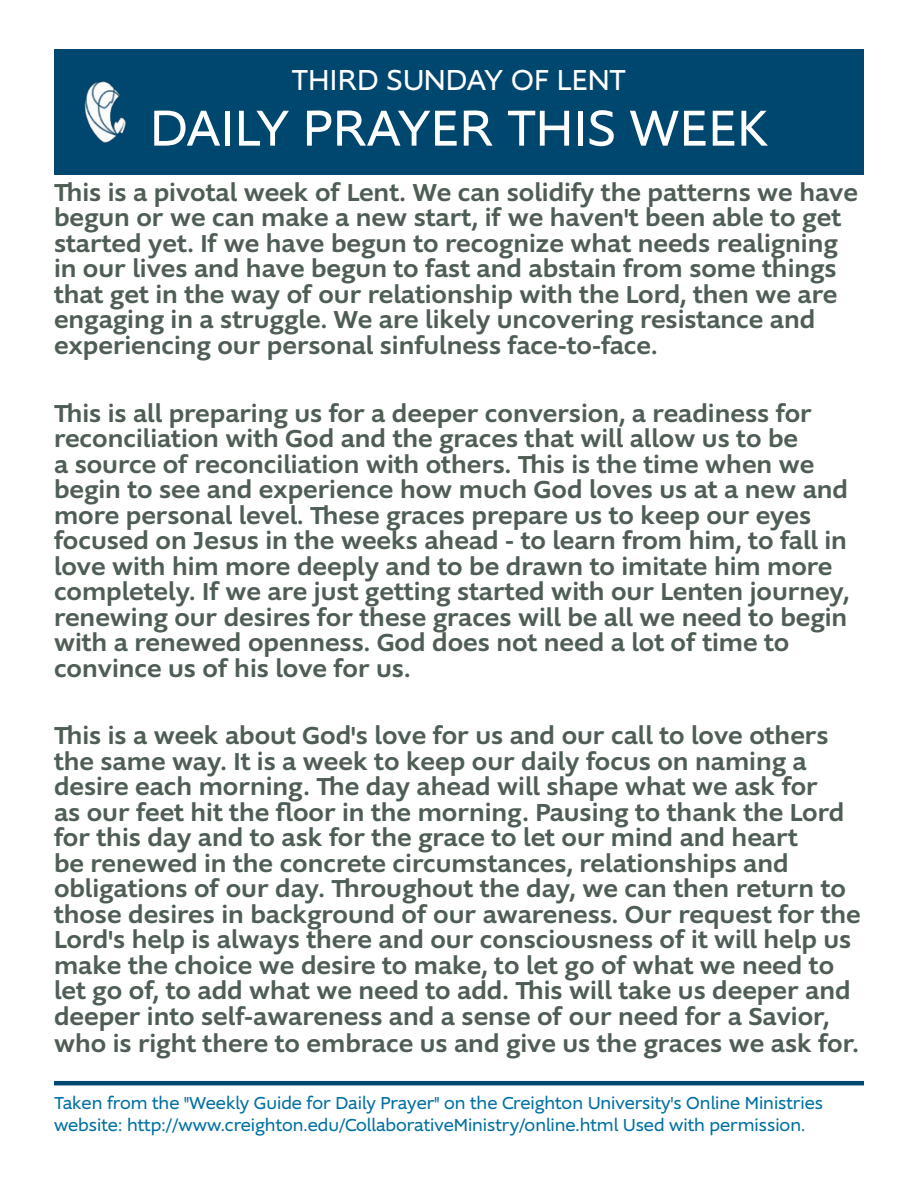
<style>
.page{position:relative;width:918px;height:1188px;background:#fff}
.page>*{position:absolute;margin:0;border:0;box-sizing:border-box;transform-origin:0 0}
.t1{font:52.5px "Supra";letter-spacing:.01em;color:#fff}
.t2{font:30px "Supra";letter-spacing:.01em;color:#fff}
.info{font:500 25.5px/25.5px "Supra";color:#4f5e55}
.info-2{font:18px/21.6px "Supra";color:#0070a2}
</style>
<div class="page">
<div style="left:54px;top:49px;width:810px;height:125px;background:#00476f"></div>
<hr style="left:54px;top:1081px;width:810px;height:4px;background:#00476f">
<img style="left:84px;top:81px;width:42px;height:62px">
<p class="t2" style="left:292px;top:61px;width:336px">THIRD SUNDAY OF LENT</p>
<p class="t1" style="left:150px;top:94px;width:619px">DAILY PRAYER THIS WEEK</p>
<p class="info" style="left:54px;top:179px;width:806px">This is a pivotal week of Lent. We can solidify the patterns we have begun or we can make a new start, if we haven't been able to get started yet. If we have begun to recognize what needs realigning in our lives and have begun to fast and abstain from some things that get in the way of our relationship with the Lord, then we are engaging in a struggle. We are likely uncovering resistance and experiencing our personal sinfulness face-to-face.</p>
<p class="info" style="left:54px;top:400px;width:797px">This is all preparing us for a deeper conversion, a readiness for reconciliation with God and the graces that will allow us to be<br>a source of reconciliation with others. This is the time when we begin to see and experience how much God loves us at a new and more personal level. These graces prepare us to keep our eyes focused on Jesus in the weeks ahead - to learn from him, to fall in love with him more deeply and to be drawn to imitate him more completely. If we are just getting started with our Lenten journey, renewing our desires for these graces will be all we need to begin with a renewed openness. God does not need a lot of time to convince us of his love for us.</p>
<p class="info" style="left:54px;top:723px;width:808px">This is a week about God's love for us and our call to love others the same way. It is a week to keep our daily focus on naming a desire each morning. The day ahead will shape what we ask for<br>as our feet hit the floor in the morning. Pausing to thank the Lord for this day and to ask for the grace to let our mind and heart<br>be renewed in the concrete circumstances, relationships and obligations of our day. Throughout the day, we can then return to those desires in background of our awareness. Our request for the Lord's help is always there and our consciousness of it will help us make the choice we desire to make, to let go of what we need to let go of, to add what we need to add. This will take us deeper and deeper into self-awareness and a sense of our need for a Savior, who is right there to embrace us and give us the graces we ask for.</p>
<p class="info-2" style="left:54px;top:1093px;width:771px">Taken from the "Weekly Guide for Daily Prayer" on the Creighton University's Online Ministries website: http://www.creighton.edu/CollaborativeMinistry/online.html Used with permission.</p>
</div>
